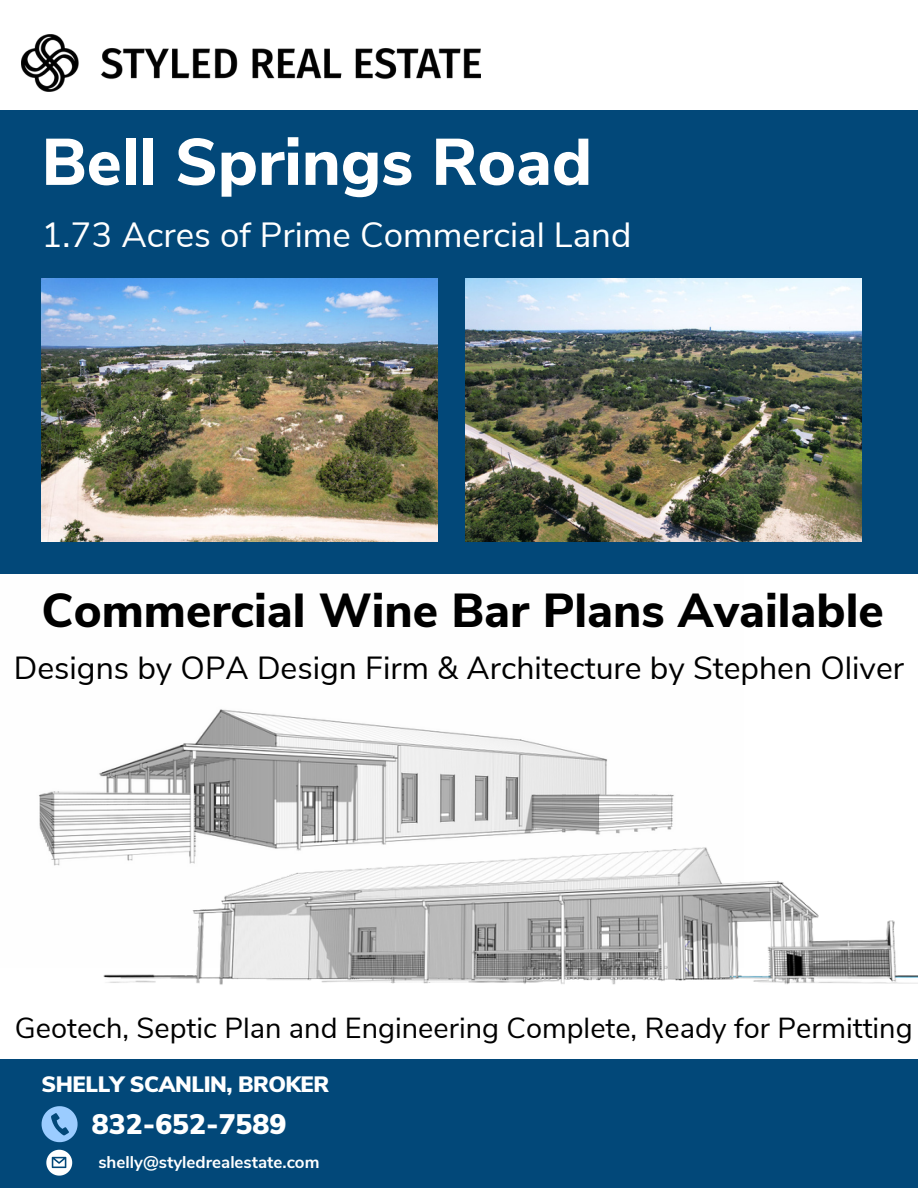
<style>
.page{position:relative;width:918px;height:1188px;background:#fff}
.page>*{position:absolute;margin:0;border:0;box-sizing:border-box;transform-origin:0 0}
.t1{font:800 65.55px "Nunito Sans";color:#fff}
.t2{font:800 47.55px "Nunito Sans";color:#000}
.t3{font:34.95px "Nunito Sans";color:#fff}
.t4{font:31.95px "Nunito Sans";color:#000}
.t5{font:28.95px "Nunito Sans";color:#000}
.t6{font:900 28.2px "Nunito Sans";color:#fff}
.t7{font:900 22.2px "Nunito Sans";letter-spacing:-.02em;color:#fff}
.t8{font:700 16.95px "Nunito Sans";color:#fff}
</style>
<div class="page">
<img style="left:39px;top:791px;width:53px;height:75px">
<img style="left:92px;top:709px;width:826px;height:276px">
<div style="left:0;top:110px;width:918px;height:464px;background:#024879"></div>
<div style="left:0;top:1059px;width:918px;height:129px;background:#024879"></div>
<img style="left:22px;top:35px;width:459px;height:56px">
<img style="left:42px;top:278px;width:396px;height:264px">
<img style="left:466px;top:278px;width:396px;height:264px">
<svg style="left:46px;top:1150px;width:26px;height:26px"></svg>
<svg style="left:42px;top:1106px;width:36px;height:36px"></svg>
<p class="t1" style="left:42px;top:119px;width:552px">Bell Springs Road</p>
<p class="t3" style="left:42px;top:212px;width:591px">1.73 Acres of Prime Commercial Land</p>
<p class="t2" style="left:42px;top:579px;width:844px">Commercial Wine Bar Plans Available</p>
<p class="t4" style="left:14px;top:646px;width:892px">Designs by OPA Design Firm &amp; Architecture by Stephen Oliver</p>
<p class="t5" style="left:15px;top:1008px;width:899px">Geotech, Septic Plan and Engineering Complete, Ready for Permitting</p>
<p class="t7" style="left:42px;top:1070px;width:289px">SHELLY SCANLIN, BROKER</p>
<p class="t6" style="left:92px;top:1106px;width:196px">832-652-7589</p>
<p class="t8" style="left:98px;top:1151px;width:223px">shelly@styledrealestate.com</p>
</div>
